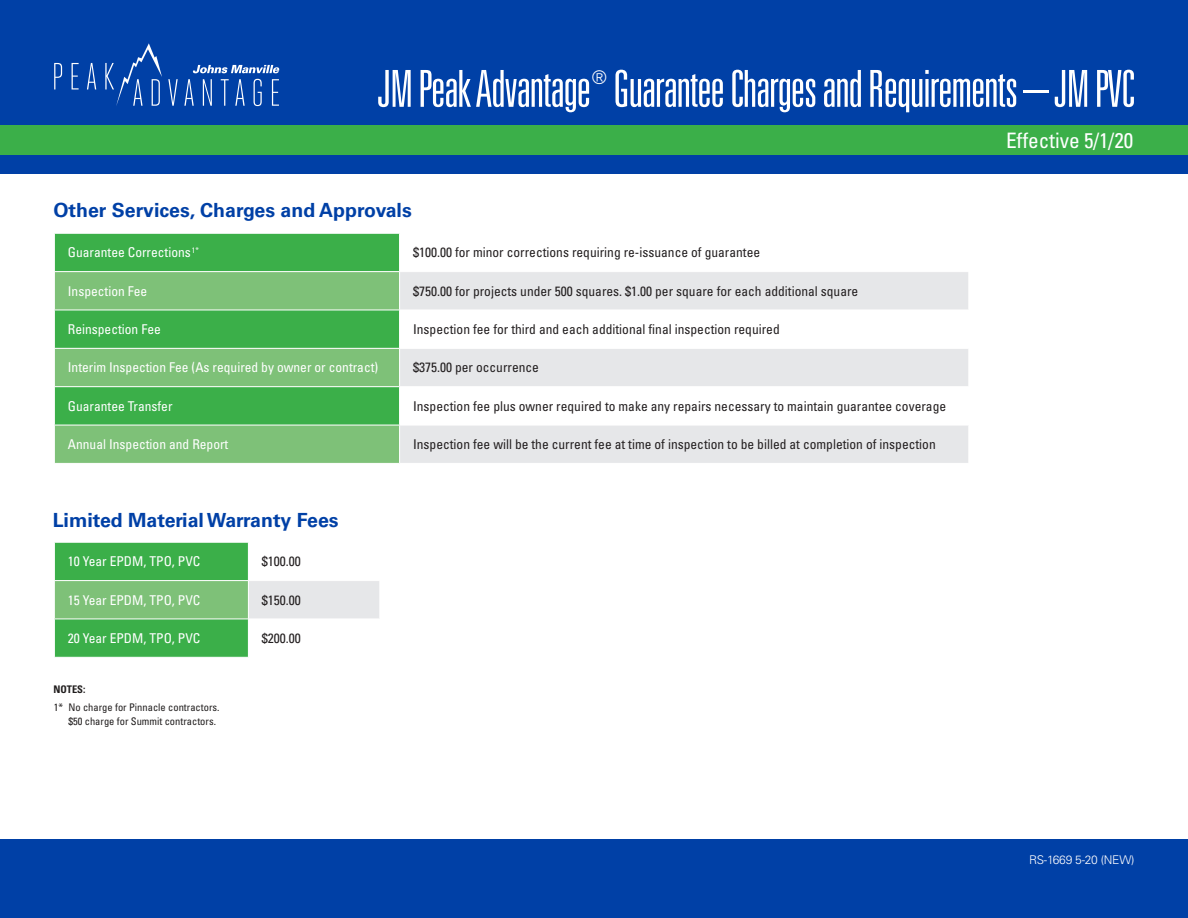
<style>
.page{position:relative;width:1188px;height:918px;background:#fff}
.page>*{position:absolute;margin:0;border:0;box-sizing:border-box;transform-origin:0 0}
.t1{font:300 ultra-condensed 51px "Univers LT Std";letter-spacing:-.02em;color:#fff}
.t2{font:condensed 21.3px "Univers LT Std";letter-spacing:-.005em;color:#fff}
.t3{font:700 19.5px "Univers LT Std";color:#0040a6}
.t4{font:300 ultra-condensed 18.9px "Univers LT Std";color:#fff}
.t5{font:condensed 13.5px "Univers";color:#231f20}
.t6{font:condensed 13.5px "Univers";color:#fff}
.t7{font:300 12px "Univers LT Std";letter-spacing:-.02em;color:#fff}
.t8{font:condensed 10.5px/18.5px "Univers LT Std";color:#211e1e}
.s1{font-weight:700}
</style>
<div class="page">
<div style="left:55px;top:234px;width:344px;height:37px;background:#3baf49"></div>
<svg style="left:55px;top:272px;width:344px;height:191px;background:#64ba66"></svg>
<svg style="left:400px;top:272px;width:568px;height:191px;fill:#e6e7e9"></svg>
<hr style="left:54px;top:310px;width:346px;height:1px;background:#fff">
<hr style="left:400px;top:310px;width:569px;height:1px;background:#fff">
<hr style="left:54px;top:348px;width:346px;height:1px;background:#fff">
<hr style="left:400px;top:348px;width:569px;height:1px;background:#fff">
<hr style="left:54px;top:386px;width:346px;height:1px;background:#fff">
<hr style="left:400px;top:386px;width:569px;height:1px;background:#fff">
<hr style="left:54px;top:425px;width:346px;height:1px;background:#fff">
<hr style="left:400px;top:425px;width:569px;height:1px;background:#fff">
<div style="left:55px;top:543px;width:193px;height:114px;background:#3baf49"></div>
<div style="left:54px;top:581px;width:194px;height:38px;background:#7ec178"></div>
<div style="left:248px;top:581px;width:132px;height:38px;background:#e6e7e9"></div>
<hr style="left:54px;top:580px;width:194px;height:1px;background:#fff">
<hr style="left:54px;top:581px;width:1px;height:38px;background:#fff">
<hr style="left:248px;top:581px;width:1px;height:38px;background:#fff">
<hr style="left:379px;top:581px;width:1px;height:38px;background:#fff">
<hr style="left:54px;top:619px;width:194px;height:1px;background:#fff">
<div style="left:0;top:0;width:1188px;height:174px;background:#0040a6"></div>
<svg style="left:193px;top:65px;width:87px;height:8px"></svg>
<svg style="left:54px;top:63px;width:8px;height:26px"></svg>
<svg style="left:72px;top:63px;width:7px;height:26px"></svg>
<svg style="left:87px;top:63px;width:9px;height:26px"></svg>
<svg style="left:168px;top:79px;width:10px;height:27px"></svg>
<svg style="left:184px;top:79px;width:10px;height:27px"></svg>
<svg style="left:203px;top:79px;width:9px;height:27px"></svg>
<svg style="left:221px;top:79px;width:8px;height:27px"></svg>
<svg style="left:235px;top:79px;width:10px;height:27px"></svg>
<svg style="left:254px;top:79px;width:8px;height:27px"></svg>
<svg style="left:272px;top:79px;width:7px;height:27px"></svg>
<svg style="left:105px;top:43px;width:57px;height:63px"></svg>
<div style="left:0;top:126px;width:1188px;height:29px;background:#3baf49"></div>
<div style="left:0;top:840px;width:1188px;height:78px;background:#0040a6"></div>
<p class="t1" style="left:377px;top:62px;width:759px">JM Peak Advantage Guarantee Charges and Requirements – JM PVC</p>
<p class="t4" style="left:592px;top:67px;width:17px">®</p>
<p class="t3" style="left:53px;top:199px;width:360px">Other Services, Charges and Approvals</p>
<p class="t6" style="left:68px;top:244px;width:133px">Guarantee Corrections<sup>1*</sup></p>
<p class="t5" style="left:413px;top:244px;width:349px">$100.00 for minor corrections requiring re-issuance of guarantee</p>
<p class="t6" style="left:68px;top:282px;width:81px">Inspection Fee</p>
<p class="t5" style="left:413px;top:282px;width:447px">$750.00 for projects under 500 squares. $1.00 per square for each additional square</p>
<p class="t6" style="left:68px;top:321px;width:94px">Reinspection Fee</p>
<p class="t5" style="left:413px;top:321px;width:368px">Inspection fee for third and each additional final inspection required</p>
<p class="t6" style="left:68px;top:359px;width:312px">Interim Inspection Fee (As required by owner or contract)</p>
<p class="t5" style="left:413px;top:359px;width:127px">$375.00 per occurrence</p>
<p class="t6" style="left:68px;top:397px;width:106px">Guarantee Transfer</p>
<p class="t5" style="left:413px;top:397px;width:535px">Inspection fee plus owner required to make any repairs necessary to maintain guarantee coverage</p>
<p class="t6" style="left:68px;top:436px;width:162px">Annual Inspection and Report</p>
<p class="t5" style="left:413px;top:436px;width:524px">Inspection fee will be the current fee at time of inspection to be billed at completion of inspection</p>
<p class="t3" style="left:53px;top:509px;width:287px">Limited Material Warranty Fees</p>
<p class="t6" style="left:68px;top:553px;width:134px">10 Year EPDM, TPO, PVC</p>
<p class="t5" style="left:262px;top:553px;width:40px">$100.00</p>
<p class="t6" style="left:68px;top:591px;width:134px">15 Year EPDM, TPO, PVC</p>
<p class="t5" style="left:262px;top:591px;width:40px">$150.00</p>
<p class="t6" style="left:68px;top:630px;width:134px">20 Year EPDM, TPO, PVC</p>
<p class="t5" style="left:262px;top:630px;width:40px">$200.00</p>
<p class="t8" style="left:53px;top:680px;width:168px"><span class="s1">NOTES:<br></span>1* No charge for Pinnacle contractors.</p>
<p class="t8" style="left:68px;top:712px;width:149px">$50 charge for Summit contractors.</p>
<p class="t2" style="left:1006px;top:127px;width:129px">Effective 5/1/20</p>
<p class="t7" style="left:1029px;top:853px;width:107px">RS-1669 5-20 (NEW)</p>
</div>
